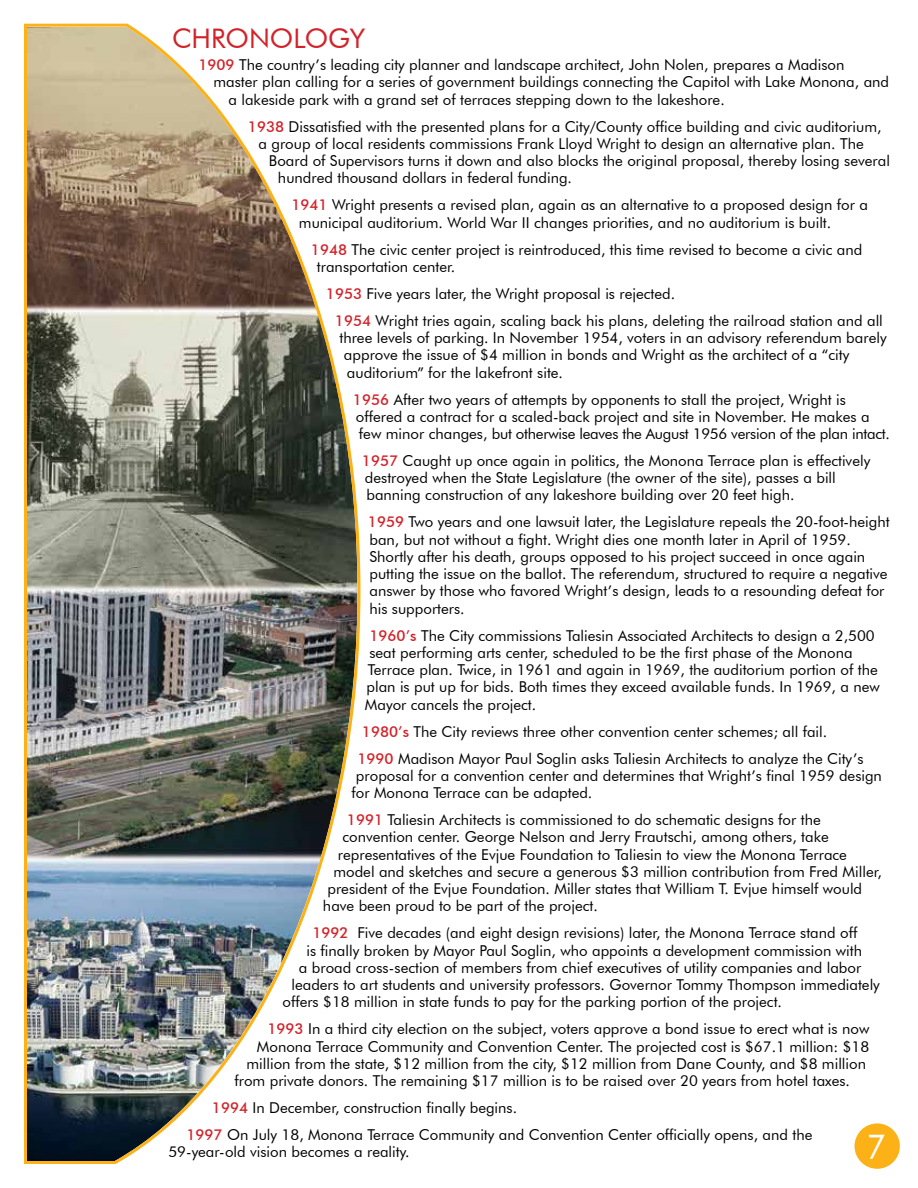
<style>
.page{position:relative;width:918px;height:1188px;background:#fff}
.page>*{position:absolute;margin:0;border:0;box-sizing:border-box;transform-origin:0 0}
.t1{font:34.5px "Futura BT";color:#fff}
.t2{font:27px "Futura BT";color:#d2232a}
.t3{font:15px/17.2px "Futura BT";color:#000}
.s1{font-weight:500;color:#d2232a}
</style>
<div class="page">
<div style="left:855px;top:1123px;width:45px;height:46px;background:#fcb116;border-radius:50%"></div>
<img style="left:24px;top:23px;width:337px;height:1141px">
<h2 class="t2" style="left:172px;top:22px;width:195px">CHRONOLOGY</h2>
<p class="t3" style="left:198px;top:56px;width:647px"><span class="s1">1909</span> The country’s leading city planner and landscape architect, John Nolen, prepares a Madison</p>
<p class="t3" style="left:213px;top:73px;width:677px">master plan calling for a series of government buildings connecting the Capitol with Lake Monona, and</p>
<p class="t3" style="left:228px;top:91px;width:498px">a lakeside park with a grand set of terraces stepping down to the lakeshore.</p>
<p class="t3" style="left:248px;top:118px;width:635px;text-align:center"><span class="s1">1938</span> Dissatisfied with the presented plans for a City/County office building and civic auditorium, a group of local residents commissions Frank Lloyd Wright to design an alternative plan. The</p>
<p class="t3" style="left:278px;top:152px;width:613px;text-indent:-9px">Board of Supervisors turns it down and also blocks the original proposal, thereby losing several hundred thousand dollars in federal funding.</p>
<p class="t3" style="left:299px;top:196px;width:570px;text-indent:-8px"><span class="s1">1941</span> Wright presents a revised plan, again as an alternative to a proposed design for a municipal auditorium. World War II changes priorities, and no auditorium is built.</p>
<p class="t3" style="left:317px;top:241px;width:547px;text-indent:-6px"><span class="s1">1948</span> The civic center project is reintroduced, this time revised to become a civic and transportation center.</p>
<p class="t3" style="left:335px;top:280px;width:549px;line-height:27px;text-indent:-9px"><span class="s1">1953</span> Five years later, the Wright proposal is rejected.<br><span class="s1">1954</span> Wright tries again, scaling back his plans, deleting the railroad station and all</p>
<p class="t3" style="left:344px;top:329px;width:544px;text-indent:-4px">three levels of parking. In November 1954, voters in an advisory referendum barely approve the issue of $4 million in bonds and Wright as the architect of a “city auditorium” for the lakefront site.</p>
<p class="t3" style="left:353px;top:390px;width:538px"><span class="s1">1956</span> After two years of attempts by opponents to stall the project, Wright is offered a contract for a scaled-back project and site in November. He makes a few minor changes, but otherwise leaves the August 1956 version of the plan intact.</p>
<p class="t3" style="left:362px;top:452px;width:510px"><span class="s1">1957</span> Caught up once again in politics, the Monona Terrace plan is effectively destroyed when the State Legislature (the owner of the site), passes a bill banning construction of any lakeshore building over 20 feet high.</p>
<p class="t3" style="left:368px;top:513px;width:523px"><span class="s1">1959</span> Two years and one lawsuit later, the Legislature repeals the 20-foot-height ban, but not without a fight. Wright dies one month later in April of 1959.<br>Shortly after his death, groups opposed to his project succeed in once again putting the issue on the ballot. The referendum, structured to require a negative answer by those who favored Wright’s design, leads to a resounding defeat for his supporters.</p>
<p class="t3" style="left:369px;top:627px;width:507px"><span class="s1">1960’s</span> The City commissions Taliesin Associated Architects to design a 2,500</p>
<p class="t3" style="left:369px;top:644px;width:485px">seat performing arts center, scheduled to be the first phase of the Monona</p>
<p class="t3" style="left:368px;top:661px;width:511px">Terrace plan. Twice, in 1961 and again in 1969, the auditorium portion of the</p>
<p class="t3" style="left:366px;top:678px;width:515px">plan is put up for bids. Both times they exceed available funds. In 1969, a new</p>
<p class="t3" style="left:365px;top:696px;width:173px">Mayor cancels the project.</p>
<p class="t3" style="left:357px;top:718px;width:508px;line-height:27px;text-indent:4px"><span class="s1">1980’s</span> The City reviews three other convention center schemes; all fail.<br><span class="s1">1990</span> Madison Mayor Paul Soglin asks Taliesin Architects to analyze the City’s</p>
<p class="t3" style="left:351px;top:767px;width:532px;text-indent:5px">proposal for a convention center and determines that Wright’s final 1959 design for Monona Terrace can be adapted.</p>
<p class="t3" style="left:347px;top:811px;width:475px"><span class="s1">1991</span> Taliesin Architects is commissioned to do schematic designs for the</p>
<p class="t3" style="left:342px;top:828px;width:488px">convention center. George Nelson and Jerry Frautschi, among others, take</p>
<p class="t3" style="left:338px;top:846px;width:511px">representatives of the Evjue Foundation to Taliesin to view the Monona Terrace</p>
<p class="t3" style="left:333px;top:863px;width:550px">model and sketches and secure a generous $3 million contribution from Fred Miller,</p>
<p class="t3" style="left:327px;top:880px;width:536px">president of the Evjue Foundation. Miller states that William T. Evjue himself would</p>
<p class="t3" style="left:323px;top:897px;width:276px">have been proud to be part of the project.</p>
<p class="t3" style="left:312px;top:924px;width:546px"><span class="s1">1992</span> Five decades (and eight design revisions) later, the Monona Terrace stand off</p>
<p class="t3" style="left:306px;top:941px;width:557px">is finally broken by Mayor Paul Soglin, who appoints a development commission with</p>
<p class="t3" style="left:299px;top:959px;width:564px">a broad cross-section of members from chief executives of utility companies and labor</p>
<p class="t3" style="left:291px;top:976px;width:590px">leaders to art students and university professors. Governor Tommy Thompson immediately</p>
<p class="t3" style="left:282px;top:993px;width:501px">offers $18 million in state funds to pay for the parking portion of the project.</p>
<p class="t3" style="left:267px;top:1020px;width:603px"><span class="s1">1993</span> In a third city election on the subject, voters approve a bond issue to erect what is now</p>
<p class="t3" style="left:257px;top:1037px;width:614px">Monona Terrace Community and Convention Center. The projected cost is $67.1 million: $18</p>
<p class="t3" style="left:246px;top:1055px;width:621px">million from the state, $12 million from the city, $12 million from Dane County, and $8 million</p>
<p class="t3" style="left:234px;top:1072px;width:617px">from private donors. The remaining $17 million is to be raised over 20 years from hotel taxes.</p>
<p class="t3" style="left:186px;top:1094px;width:627px;line-height:27px;text-indent:25px"><span class="s1">1994</span> In December, construction finally begins.<br><span class="s1">1997</span> On July 18, Monona Terrace Community and Convention Center officially opens, and the</p>
<p class="t3" style="left:168px;top:1143px;width:242px">59-year-old vision becomes a reality.</p>
<h1 class="t1" style="left:866px;top:1126px;width:22px">7</h1>
</div>
